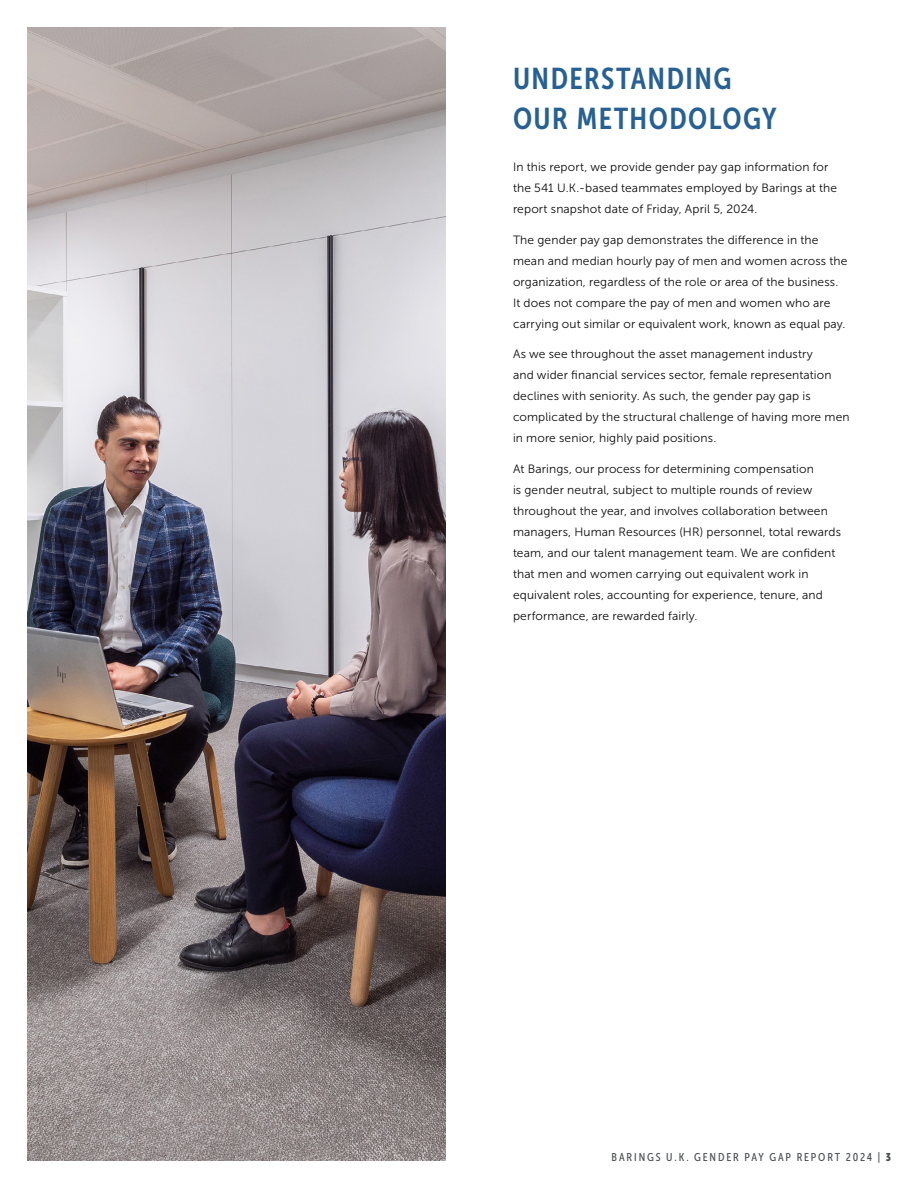
<style>
.page{position:relative;width:918px;height:1188px;background:#fff}
.page>*{position:absolute;margin:0;border:0;box-sizing:border-box;transform-origin:0 0}
.t1{font:30px/40.5px "Museo Sans Cond 700";letter-spacing:.05em;color:#276092}
.t2{font:12px/21px "Museo Sans 300";letter-spacing:.01em;color:#0d0d0d}
.t3{font:11.25px "Museo Sans Cond 500";letter-spacing:.165em;color:#4b4f54}
.s1{font-family:"Museo Sans Cond 900"}
</style>
<div class="page">
<img style="left:27px;top:27px;width:419px;height:1134px">
<h1 class="t1" style="left:513px;top:58px;width:265px">UNDERSTANDING<br>OUR METHODOLOGY</h1>
<p class="t2" style="left:513px;top:157px;width:326px">In this report, we provide gender pay gap information for the 541 U.K.-based teammates employed by Barings at the report snapshot date of Friday, April 5, 2024.</p>
<p class="t2" style="left:513px;top:229px;width:336px">The gender pay gap demonstrates the difference in the mean and median hourly pay of men and women across the organization, regardless of the role or area of the business.<br>It does not compare the pay of men and women who are carrying out similar or equivalent work, known as equal pay.</p>
<p class="t2" style="left:513px;top:344px;width:338px">As we see throughout the asset management industry<br>and wider financial services sector, female representation declines with seniority. As such, the gender pay gap is complicated by the structural challenge of having more men in more senior, highly paid positions.</p>
<p class="t2" style="left:513px;top:458px;width:330px">At Barings, our process for determining compensation<br>is gender neutral, subject to multiple rounds of review throughout the year, and involves collaboration between managers, Human Resources (HR) personnel, total rewards team, and our talent management team. We are confident that men and women carrying out equivalent work in equivalent roles, accounting for experience, tenure, and performance, are rewarded fairly.</p>
<p class="t3" style="left:612px;top:1151px;width:281px">BARINGS U.K. GENDER PAY GAP REPORT 2024 | <span class="s1">3</span></p>
</div>
